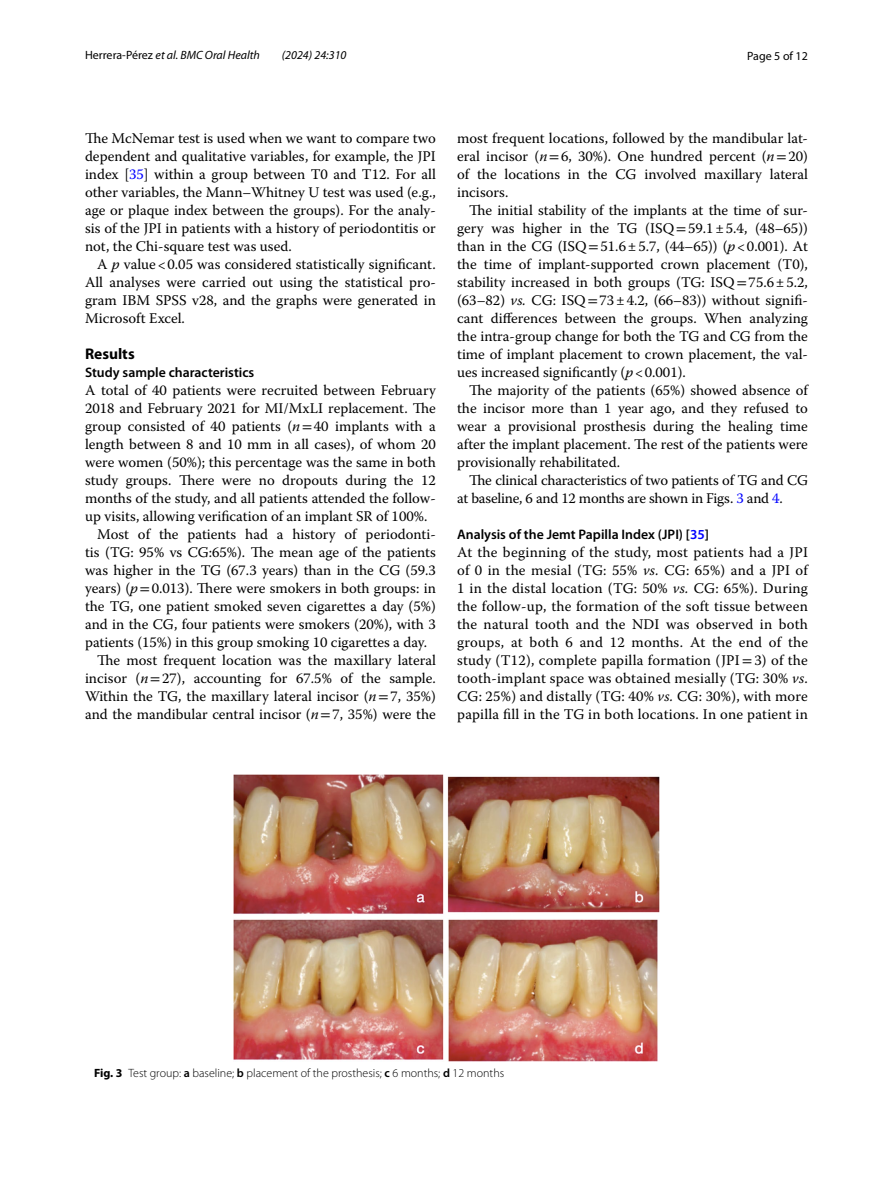
<style>
.page{position:relative;width:893px;height:1187px;background:#fff}
.page>*{position:absolute;margin:0;border:0;box-sizing:border-box;transform-origin:0 0}
.t1{font:700 15.45px "Myriad Pro";color:#000}
.t2{font:14.7px/18px "Warnock Pro";color:#000;text-align:justify}
.t3{font:600 13.8px "Myriad Pro";color:#000}
.t4{font:300 12px "Myriad Pro";color:#000}
.t5{font:italic 12px "Myriad Pro";color:#000}
.t6{font:12px "Myriad Pro";color:#000}
.s1{font-style:normal}
.s2{color:#00f}
.s3{font-style:italic}
.s4{font-family:"STIX"}
.s5{font-weight:700}
.s6{font-weight:600}
</style>
<div class="page">
<img style="left:234px;top:774px;width:425px;height:287px">
<p class="t5" style="left:85px;top:48px;width:176px"><span class="s1">Herrera‑Pérez</span> et al. BMC Oral Health</p>
<p class="t5" style="left:282px;top:48px;width:66px">(2024) 24:310</p>
<p class="t6" style="left:747px;top:48px;width:62px">Page 5 of 12</p>
<p class="t2" style="left:85px;top:128px;width:352px">The McNemar test is used when we want to compare two dependent and qualitative variables, for example, the JPI index [<span class="s2">35</span>] within a group between T0 and T12. For all other variables, the Mann–Whitney U test was used (e.g., age or plaque index between the groups). For the analy&shy;sis of the JPI in patients with a history of periodontitis or not, the Chi-square test was used.</p>
<p class="t2" style="left:85px;top:254px;width:352px;text-indent:12px">A <span class="s3">p</span> value&lt;0.05 was considered statistically significant.<br>All analyses were carried out using the statistical pro&shy;gram IBM SPSS v28, and the graphs were generated in Microsoft Excel.</p>
<p class="t1" style="left:85px;top:343px;width:51px">Results</p>
<p class="t3" style="left:85px;top:363px;width:171px">Study sample characteristics</p>
<p class="t2" style="left:85px;top:380px;width:352px">A total of 40 patients were recruited between February</p>
<p class="t2" style="left:85px;top:398px;width:352px">2018 and February 2021 for MI/MxLI replacement. The</p>
<p class="t2" style="left:85px;top:416px;width:352px">group consisted of 40 patients (<span class="s3">n</span><span class="s4">=</span>40 implants with a</p>
<p class="t2" style="left:85px;top:434px;width:352px">length between 8 and 10 mm in all cases), of whom 20</p>
<p class="t2" style="left:85px;top:452px;width:352px">were women (50%); this percentage was the same in both</p>
<p class="t2" style="left:85px;top:470px;width:352px">study groups. There were no dropouts during the 12</p>
<p class="t2" style="left:85px;top:488px;width:352px">months of the study, and all patients attended the follow-</p>
<p class="t2" style="left:85px;top:506px;width:344px">up visits, allowing verification of an implant SR of 100%.</p>
<p class="t2" style="left:97px;top:524px;width:340px">Most of the patients had a history of periodonti-</p>
<p class="t2" style="left:85px;top:542px;width:352px">tis (TG: 95% vs CG:65%). The mean age of the patients</p>
<p class="t2" style="left:85px;top:560px;width:352px">was higher in the TG (67.3 years) than in the CG (59.3</p>
<p class="t2" style="left:85px;top:578px;width:352px">years) (<span class="s3">p</span><span class="s4">=</span>0.013). There were smokers in both groups: in</p>
<p class="t2" style="left:85px;top:596px;width:352px">the TG, one patient smoked seven cigarettes a day (5%)</p>
<p class="t2" style="left:85px;top:614px;width:352px">and in the CG, four patients were smokers (20%), with 3</p>
<p class="t2" style="left:85px;top:632px;width:344px">patients (15%) in this group smoking 10 cigarettes a day.</p>
<p class="t2" style="left:97px;top:650px;width:340px">The most frequent location was the maxillary lateral</p>
<p class="t2" style="left:85px;top:668px;width:352px">incisor (<span class="s3">n</span><span class="s4">=</span>27), accounting for 67.5% of the sample.</p>
<p class="t2" style="left:85px;top:686px;width:352px">Within the TG, the maxillary lateral incisor (<span class="s3">n</span><span class="s4">=</span>7, 35%)</p>
<p class="t2" style="left:85px;top:704px;width:352px">and the mandibular central incisor (<span class="s3">n</span><span class="s4">=</span>7, 35%) were the</p>
<p class="t2" style="left:457px;top:128px;width:352px">most frequent locations, followed by the mandibular lat&shy;eral incisor (<span class="s3">n</span><span class="s4">=</span>6, 30%). One hundred percent (<span class="s3">n</span><span class="s4">=</span>20) of the locations in the CG involved maxillary lateral incisors.</p>
<p class="t2" style="left:457px;top:201px;width:352px;text-indent:12px">The initial stability of the implants at the time of sur&shy;gery was higher in the TG (ISQ<span class="s4">=</span>59.1±5.4, (48–65)) than in the CG (ISQ<span class="s4">=</span>51.6±5.7, (44–65)) (<span class="s3">p</span>&lt;0.001). At the time of implant-supported crown placement (T0), stability increased in both groups (TG: ISQ<span class="s4">=</span>75.6±5.2, (63–82) <span class="s3">vs.</span> CG: ISQ<span class="s4">=</span>73±4.2, (66–83)) without signifi&shy;cant differences between the groups. When analyzing the intra-group change for both the TG and CG from the time of implant placement to crown placement, the val&shy;ues increased significantly (<span class="s3">p</span>&lt;0.001).</p>
<p class="t2" style="left:457px;top:381px;width:352px;text-indent:12px">The majority of the patients (65%) showed absence of the incisor more than 1 year ago, and they refused to wear a provisional prosthesis during the healing time after the implant placement. The rest of the patients were provisionally rehabilitated.</p>
<p class="t2" style="left:457px;top:470px;width:352px;text-indent:12px">The clinical characteristics of two patients of TG and CG at baseline, 6 and 12 months are shown in Figs. <span class="s2">3</span> and <span class="s2">4</span>.</p>
<p class="t3" style="left:457px;top:525px;width:253px">Analysis of the Jemt Papilla Index (JPI) [<span class="s2">35</span>]</p>
<p class="t2" style="left:457px;top:543px;width:352px">At the beginning of the study, most patients had a JPI of 0 in the mesial (TG: 55% <span class="s3">vs.</span> CG: 65%) and a JPI of 1 in the distal location (TG: 50% <span class="s3">vs.</span> CG: 65%). During the follow-up, the formation of the soft tissue between the natural tooth and the NDI was observed in both groups, at both 6 and 12 months. At the end of the study (T12), complete papilla formation (JPI<span class="s4">=</span>3) of the tooth-implant space was obtained mesially (TG: 30% <span class="s3">vs</span>.<br>CG: 25%) and distally (TG: 40% <span class="s3">vs.</span> CG: 30%), with more papilla fill in the TG in both locations. In one patient in</p>
<p class="t4" style="left:94px;top:1066px;width:412px"><span class="s5">Fig. 3</span> Test group: <span class="s6">a</span> baseline; <span class="s6">b</span> placement of the prosthesis; <span class="s6">c</span> 6 months; <span class="s6">d</span> 12 months</p>
</div>
